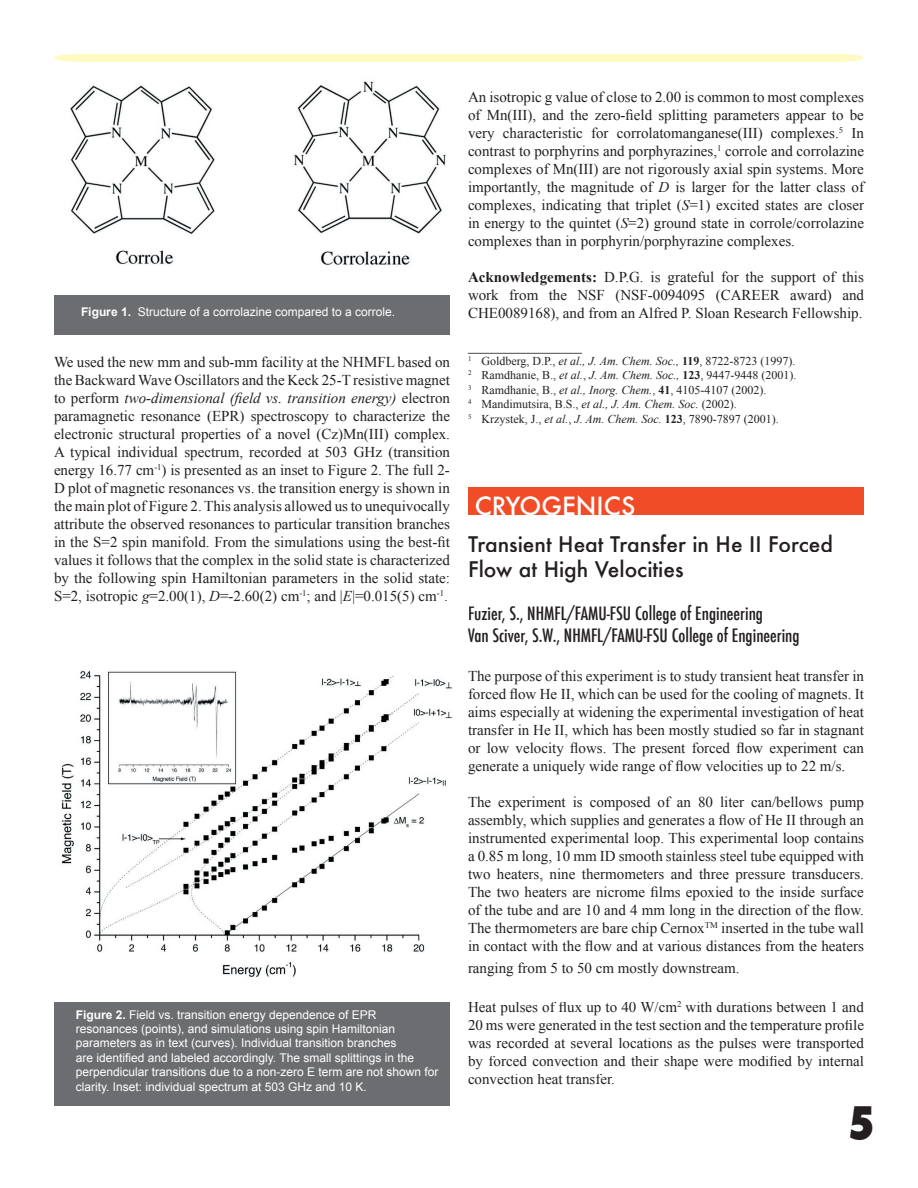
<style>
.page{position:relative;width:918px;height:1188px;background:#fff}
.page>*{position:absolute;margin:0;border:0;box-sizing:border-box;transform-origin:0 0}
.t1{font:800 condensed 45px "Futura";color:#231f20}
.t2{font:500 24.45px "Futura";color:#fff}
.t3{font:500 21px/25.2px "Futura";color:#231f20}
.t4{font:500 condensed 18px/21.6px "Futura";color:#231f20}
.t5{font:15px/18px "Times New Roman";color:#231f20;text-align:justify}
.t6{font:12px/14.4px "Arial";color:#fff}
.t7{font:12px/14.4px "Times New Roman";color:#231f20}
.s1{font-weight:700}
.s2{font-style:italic}
</style>
<div class="page">
<div style="left:54px;top:295px;width:396px;height:39px;background:#6c6d70"></div>
<div style="left:54px;top:1003px;width:396px;height:103px;background:#6c6d70"></div>
<img style="left:70px;top:81px;width:376px;height:184px">
<svg style="left:54px;top:54px;width:810px;height:8px;background:#fffac3"></svg>
<img style="left:61px;top:670px;width:391px;height:307px">
<div style="left:468px;top:487px;width:396px;height:28px;background:#f04c27"></div>
<p class="t6" style="left:81px;top:304px;width:316px"><span class="s1">Figure 1.</span> Structure of a corrolazine compared to a corrole.</p>
<p class="t5" style="left:54px;top:353px;width:398px">We used the new mm and sub-mm facility at the NHMFL based on the Backward Wave Oscillators and the Keck 25-T resistive magnet to perform <span class="s2">two-dimensional (field vs. transition energy)</span> electron paramagnetic resonance (EPR) spectroscopy to characterize the electronic structural properties of a novel (Cz)Mn(III) complex.<br>A typical individual spectrum, recorded at 503 GHz (transition energy 16.77 cm<sup>-1</sup>) is presented as an inset to Figure 2. The full 2- D plot of magnetic resonances vs. the transition energy is shown in the main plot of Figure 2. This analysis allowed us to unequivocally attribute the observed resonances to particular transition branches in the S=2 spin manifold. From the simulations using the best-fit values it follows that the complex in the solid state is characterized by the following spin Hamiltonian parameters in the solid state:<br>S=2, isotropic <span class="s2">g</span>=2.00(1), <span class="s2">D</span>=-2.60(2) cm<sup>-1</sup>; and |<span class="s2">E</span>|=0.015(5) cm<sup>-1</sup>.</p>
<p class="t6" style="left:76px;top:1007px;width:364px"><span class="s1">Figure 2.</span> Field vs. transition energy dependence of EPR resonances (points), and simulations using spin Hamiltonian parameters as in text (curves). Individual transition branches<br>are identified and labeled accordingly. The small splittings in the perpendicular transitions due to a non-zero E term are not shown for clarity. Inset: individual spectrum at 503 GHz and 10 K.</p>
<p class="t5" style="left:468px;top:88px;width:398px">An isotropic g value of close to 2.00 is common to most complexes of Mn(III), and the zero-field splitting parameters appear to be very characteristic for corrolatomanganese(III) complexes.<sup>5</sup> In contrast to porphyrins and porphyrazines,<sup>1</sup> corrole and corrolazine complexes of Mn(III) are not rigorously axial spin systems. More importantly, the magnitude of <span class="s2">D</span> is larger for the latter class of complexes, indicating that triplet (<span class="s2">S</span>=1) excited states are closer in energy to the quintet (<span class="s2">S</span>=2) ground state in corrole/corrolazine complexes than in porphyrin/porphyrazine complexes.</p>
<p class="t5" style="left:468px;top:268px;width:397px"><span class="s1">Acknowledgements:</span> D.P.G. is grateful for the support of this work from the NSF (NSF-0094095 (CAREER award) and CHE0089168), and from an Alfred P. Sloan Research Fellowship.</p>
<p class="t7" style="left:468px;top:339px;width:330px"><span class="s1">___________________<br></span><sup>1</sup> Goldberg, D.P., <span class="s2">et al., J. Am. Chem. Soc.,</span> <span class="s1">119</span>, 8722-8723 (1997).<br><sup>2</sup> Ramdhanie, B., <span class="s2">et al.</span>, <span class="s2">J. Am. Chem. Soc.,</span> <span class="s1">123</span>, 9447-9448 (2001).<br><sup>3</sup> Ramdhanie, B., <span class="s2">et al., Inorg. Chem.</span>, <span class="s1">41</span>, 4105-4107 (2002).<br><sup>4</sup> Mandimutsira, B.S., <span class="s2">et al., J. Am. Chem. Soc.</span> (2002).<br><sup>5</sup> Krzystek, J., <span class="s2">et al.</span>, <span class="s2">J. Am. Chem. Soc.</span> <span class="s1">123</span>, 7890-7897 (2001).</p>
<h2 class="t2" style="left:475px;top:489px;width:162px">CRYOGENICS</h2>
<h3 class="t3" style="left:468px;top:531px;width:367px">Transient Heat Transfer in He II Forced<br>Flow at High Velocities</h3>
<p class="t4" style="left:468px;top:603px;width:333px">Fuzier, S., NHMFL/FAMU-FSU College of Engineering<br>Van Sciver, S.W., NHMFL/FAMU-FSU College of Engineering</p>
<p class="t5" style="left:468px;top:667px;width:398px">The purpose of this experiment is to study transient heat transfer in forced flow He II, which can be used for the cooling of magnets. It aims especially at widening the experimental investigation of heat transfer in He II, which has been mostly studied so far in stagnant or low velocity flows. The present forced flow experiment can generate a uniquely wide range of flow velocities up to 22 m/s.</p>
<p class="t5" style="left:468px;top:793px;width:398px">The experiment is composed of an 80 liter can/bellows pump assembly, which supplies and generates a flow of He II through an instrumented experimental loop. This experimental loop contains a 0.85 m long, 10 mm ID smooth stainless steel tube equipped with two heaters, nine thermometers and three pressure transducers.<br>The two heaters are nicrome films epoxied to the inside surface of the tube and are 10 and 4 mm long in the direction of the flow.<br>The thermometers are bare chip Cernox<sup>TM</sup> inserted in the tube wall in contact with the flow and at various distances from the heaters</p>
<p class="t5" style="left:468px;top:959px;width:273px">ranging from 5 to 50 cm mostly downstream.</p>
<p class="t5" style="left:468px;top:998px;width:398px">Heat pulses of flux up to 40 W/cm<sup>2</sup> with durations between 1 and 20 ms were generated in the test section and the temperature profile was recorded at several locations as the pulses were transported by forced convection and their shape were modified by internal convection heat transfer.</p>
<h1 class="t1" style="left:848px;top:1093px;width:29px">5</h1>
</div>
